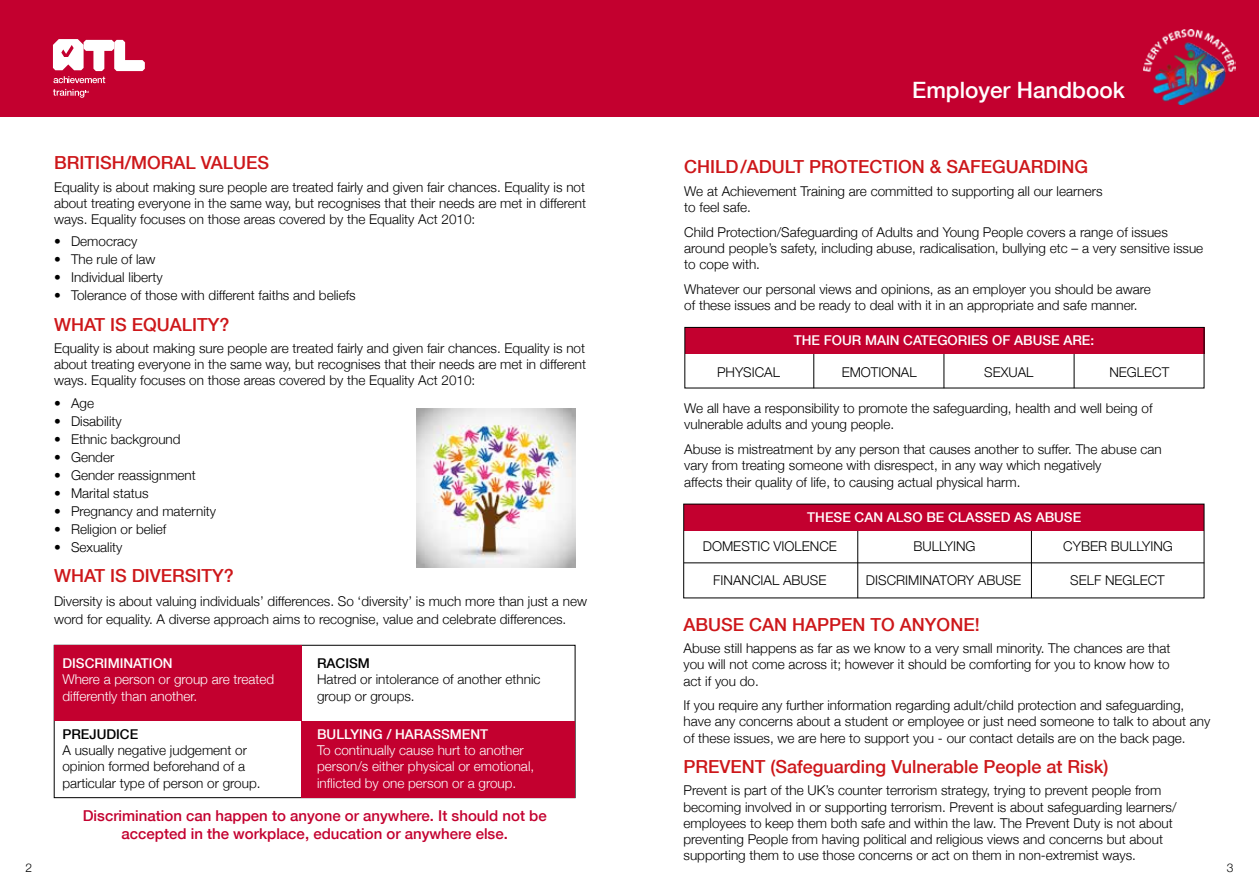
<style>
.page{position:relative;width:1259px;height:893px;background:#fff}
.page>*{position:absolute;margin:0;border:0;box-sizing:border-box;transform-origin:0 0}
.t1{font:500 22.5px "Helvetica Neue";color:#fff}
.t2{font:500 18px "Helvetica Neue";color:#cd171a}
.t3{font:500 15px/18px "Helvetica Neue";color:#c3002f;text-align:center}
.t4{font:300 13.5px/16.2px "Helvetica Neue";color:#000}
.t5{font:300 13.5px/16.2px "Helvetica Neue";color:#fff}
.t6{font:500 13.5px "Helvetica Neue";color:#fff}
.t7{font:500 13.5px "Helvetica Neue";color:#000}
.t8{font:300 12px "Helvetica Neue";color:#000}
</style>
<div class="page">
<div style="left:0;top:0;width:1259px;height:117px;background:#c3002f"></div>
<svg style="left:53px;top:39px;width:92px;height:44px"></svg>
<svg style="left:53px;top:89px;width:36px;height:9px"></svg>
<hr style="left:813px;top:351px;width:1px;height:37px;background:#000">
<hr style="left:943px;top:351px;width:1px;height:37px;background:#000">
<hr style="left:1073px;top:351px;width:1px;height:37px;background:#000">
<div style="left:684px;top:327px;width:520px;height:27px;background:#c3002f"></div>
<div style="left:684px;top:327px;width:520px;height:61px;border:1px solid #000"></div>
<hr style="left:857px;top:528px;width:1px;height:70px;background:#000">
<hr style="left:1031px;top:528px;width:1px;height:70px;background:#000">
<div style="left:684px;top:504px;width:519px;height:27px;background:#c3002f"></div>
<hr style="left:684px;top:563px;width:520px;height:1px;background:#000">
<div style="left:54px;top:645px;width:247px;height:76px;background:#c3002f"></div>
<div style="left:301px;top:721px;width:274px;height:77px;background:#c3002f"></div>
<img style="left:416px;top:408px;width:159px;height:159px">
<img style="left:1143px;top:30px;width:92px;height:74px">
<h1 class="t1" style="left:912px;top:72px;width:214px">Employer Handbook</h1>
<h2 class="t2" style="left:54px;top:148px;width:217px">BRITISH/MORAL VALUES</h2>
<p class="t4" style="left:54px;top:178px;width:533px;text-align:justify">Equality is about making sure people are treated fairly and given fair chances. Equality is not about treating everyone in the same way, but recognises that their needs are met in different ways. Equality focuses on those areas covered by the Equality Act 2010:</p>
<p class="t4" style="left:54px;top:233px;width:85px">• Democracy</p>
<p class="t4" style="left:54px;top:251px;width:103px">• The rule of law</p>
<p class="t4" style="left:54px;top:269px;width:110px">• Individual liberty</p>
<p class="t4" style="left:54px;top:287px;width:303px">• Tolerance of those with different faiths and beliefs</p>
<h2 class="t2" style="left:54px;top:310px;width:177px">WHAT IS EQUALITY?</h2>
<p class="t4" style="left:54px;top:339px;width:533px;text-align:justify">Equality is about making sure people are treated fairly and given fair chances. Equality is not about treating everyone in the same way, but recognises that their needs are met in different ways. Equality focuses on those areas covered by the Equality Act 2010:</p>
<p class="t4" style="left:54px;top:394px;width:42px">• Age</p>
<p class="t4" style="left:54px;top:412px;width:69px">• Disability</p>
<p class="t4" style="left:54px;top:430px;width:128px">• Ethnic background</p>
<p class="t4" style="left:54px;top:448px;width:62px">• Gender</p>
<p class="t4" style="left:54px;top:466px;width:143px">• Gender reassignment</p>
<p class="t4" style="left:54px;top:484px;width:96px">• Marital status</p>
<p class="t4" style="left:54px;top:502px;width:164px">• Pregnancy and maternity</p>
<p class="t4" style="left:54px;top:520px;width:114px">• Religion or belief</p>
<p class="t4" style="left:54px;top:538px;width:70px">• Sexuality</p>
<h2 class="t2" style="left:54px;top:561px;width:181px">WHAT IS DIVERSITY?</h2>
<p class="t4" style="left:54px;top:592px;width:534px;line-height:18px">Diversity is about valuing individuals’ differences. So ‘diversity’ is much more than just a new word for equality. A diverse approach aims to recognise, value and celebrate differences.</p>
<h2 class="t2" style="left:684px;top:153px;width:405px">CHILD/ADULT PROTECTION &amp; SAFEGUARDING</h2>
<p class="t4" style="left:684px;top:182px;width:420px">We at Achievement Training are committed to supporting all our learners to feel safe.</p>
<p class="t4" style="left:684px;top:223px;width:520px">Child Protection/Safeguarding of Adults and Young People covers a range of issues around people’s safety, including abuse, radicalisation, bullying etc – a very sensitive issue to cope with.</p>
<p class="t4" style="left:684px;top:280px;width:468px">Whatever our personal views and opinions, as an employer you should be aware of these issues and be ready to deal with it in an appropriate and safe manner.</p>
<p class="t6" style="left:793px;top:330px;width:302px">THE FOUR MAIN CATEGORIES OF ABUSE ARE:</p>
<p class="t4" style="left:717px;top:363px;width:65px">PHYSICAL</p>
<p class="t4" style="left:841px;top:363px;width:77px">EMOTIONAL</p>
<p class="t4" style="left:984px;top:363px;width:51px">SEXUAL</p>
<p class="t4" style="left:1109px;top:363px;width:61px">NEGLECT</p>
<p class="t4" style="left:684px;top:400px;width:470px">We all have a responsibility to promote the safeguarding, health and well being of vulnerable adults and young people.</p>
<p class="t4" style="left:684px;top:440px;width:479px">Abuse is mistreatment by any person that causes another to suffer. The abuse can vary from treating someone with disrespect, in any way which negatively<br>affects their quality of life, to causing actual physical harm.</p>
<p class="t6" style="left:807px;top:506px;width:275px">THESE CAN ALSO BE CLASSED AS ABUSE</p>
<p class="t4" style="left:703px;top:537px;width:136px">DOMESTIC VIOLENCE</p>
<p class="t4" style="left:713px;top:571px;width:115px">FINANCIAL ABUSE</p>
<p class="t4" style="left:913px;top:537px;width:64px">BULLYING</p>
<p class="t4" style="left:866px;top:571px;width:157px">DISCRIMINATORY ABUSE</p>
<p class="t4" style="left:1063px;top:537px;width:111px">CYBER BULLYING</p>
<p class="t4" style="left:1070px;top:571px;width:96px">SELF NEGLECT</p>
<h2 class="t2" style="left:683px;top:610px;width:298px">ABUSE CAN HAPPEN TO ANYONE!</h2>
<p class="t4" style="left:683px;top:639px;width:488px;text-align:justify">Abuse still happens as far as we know to a very small minority. The chances are that you will not come across it; however it should be comforting for you to know how to act if you do.</p>
<p class="t4" style="left:683px;top:696px;width:528px">If you require any further information regarding adult/child protection and safeguarding, have any concerns about a student or employee or just need someone to talk to about any of these issues, we are here to support you - our contact details are on the back page.</p>
<h2 class="t2" style="left:683px;top:752px;width:426px">PREVENT (Safeguarding Vulnerable People at Risk)</h2>
<p class="t4" style="left:683px;top:782px;width:494px">Prevent is part of the UK’s counter terrorism strategy, trying to prevent people from becoming involved in or supporting terrorism. Prevent is about safeguarding learners/ employees to keep them both safe and within the law. The Prevent Duty is not about preventing People from having political and religious views and concerns but about supporting them to use those concerns or act on them in non-extremist ways.</p>
<p class="t7" style="left:317px;top:653px;width:54px">RACISM</p>
<p class="t4" style="left:317px;top:671px;width:225px">Hatred or intolerance of another ethnic group or groups.</p>
<p class="t6" style="left:62px;top:653px;width:112px">DISCRIMINATION</p>
<p class="t5" style="left:62px;top:671px;width:213px">Where a person or group are treated differently than another.</p>
<p class="t7" style="left:62px;top:723px;width:77px">PREJUDICE</p>
<p class="t4" style="left:62px;top:741px;width:200px">A usually negative judgement or opinion formed beforehand of a particular type of person or group.</p>
<p class="t6" style="left:317px;top:723px;width:173px">BULLYING / HARASSMENT</p>
<p class="t5" style="left:317px;top:741px;width:219px">To continually cause hurt to another person/s either physical or emotional, inflicted by one person or a group.</p>
<p class="t3" style="left:83px;top:806px;width:465px">Discrimination can happen to anyone or anywhere. It should not be accepted in the workplace, education or anywhere else.</p>
<p class="t8" style="left:26px;top:858px;width:8px">2</p>
<p class="t8" style="left:1226px;top:858px;width:8px">3</p>
</div>
